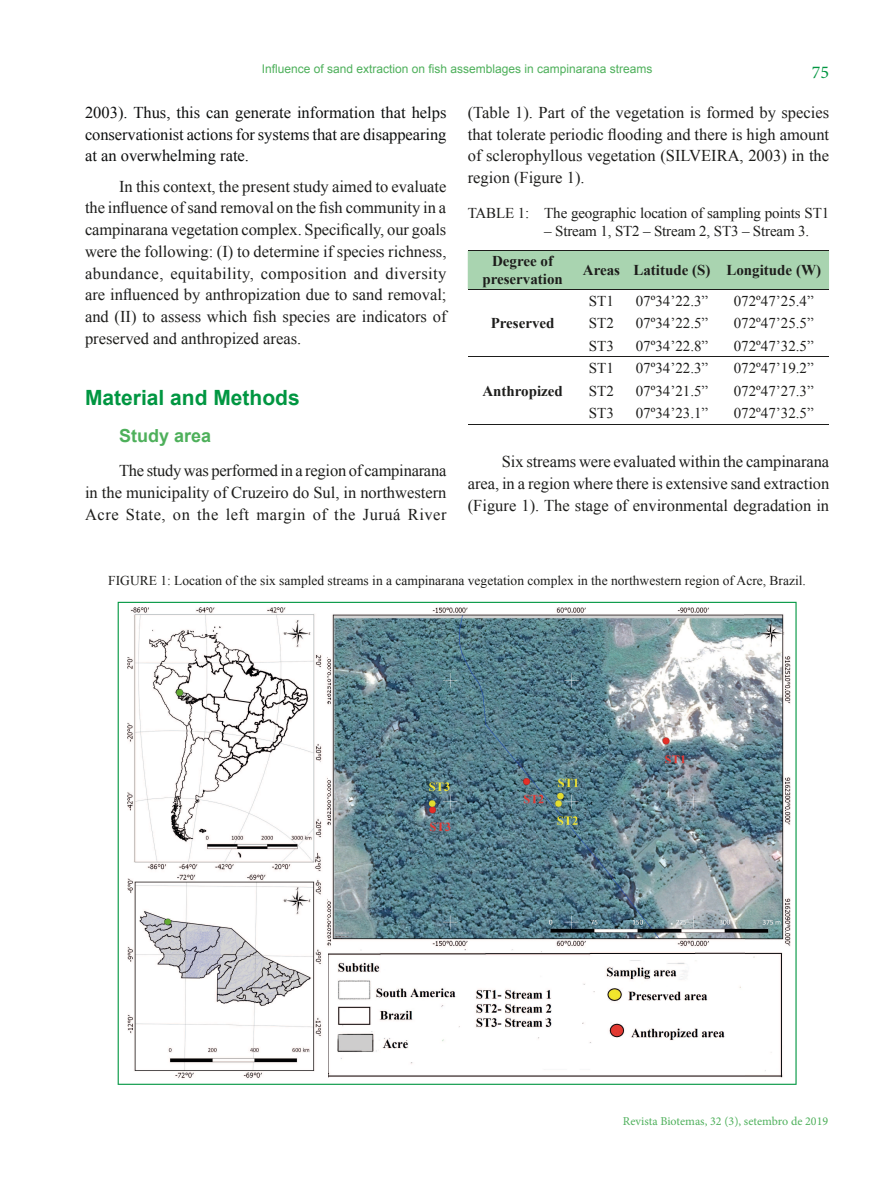
<style>
.page{position:relative;width:893px;height:1191px;background:#fff}
.page>*{position:absolute;margin:0;border:0;box-sizing:border-box;transform-origin:0 0}
.t1{font:700 21px "Arial";color:#009641}
.t2{font:700 18px "Arial";color:#4eb05b}
.t3{font:18px "Minion Pro";color:#009641}
.t4{font:16.5px/21.8px "Times New Roman";color:#1d1d1b;text-align:justify}
.t5{font:16.5px/21.8px "Times New Roman";letter-spacing:-.005em;color:#0d0e0e;text-align:justify}
.t6{font:15px "Times New Roman";color:#1d1d1b}
.t7{font:700 15px/18px "Times New Roman";color:#1d1d1b;text-align:center}
.t8{font:13.5px "Times New Roman";color:#1d1d1b}
.t9{font:12px "Arial";color:#4eb05b}
.t10{font:12px "Minion Pro";color:#4eb05b}
</style>
<div class="page">
<div style="left:468px;top:251px;width:361px;height:38px;background:#a9d4b0"></div>
<hr style="left:468px;top:250px;width:109px;height:1px;background:#1d1d1b">
<hr style="left:577px;top:250px;width:48px;height:1px;background:#1d1d1b">
<hr style="left:625px;top:250px;width:93px;height:1px;background:#1d1d1b">
<hr style="left:718px;top:250px;width:111px;height:1px;background:#1d1d1b">
<hr style="left:468px;top:289px;width:109px;height:1px;background:#1d1d1b">
<hr style="left:577px;top:289px;width:48px;height:1px;background:#1d1d1b">
<hr style="left:625px;top:289px;width:93px;height:1px;background:#1d1d1b">
<hr style="left:718px;top:289px;width:111px;height:1px;background:#1d1d1b">
<hr style="left:468px;top:356px;width:109px;height:1px;background:#1d1d1b">
<hr style="left:577px;top:356px;width:48px;height:1px;background:#1d1d1b">
<hr style="left:625px;top:356px;width:93px;height:1px;background:#1d1d1b">
<hr style="left:718px;top:356px;width:111px;height:1px;background:#1d1d1b">
<hr style="left:468px;top:424px;width:109px;height:1px;background:#1d1d1b">
<hr style="left:577px;top:424px;width:48px;height:1px;background:#1d1d1b">
<hr style="left:625px;top:424px;width:93px;height:1px;background:#1d1d1b">
<hr style="left:718px;top:424px;width:111px;height:1px;background:#1d1d1b">
<svg style="left:118px;top:602px;width:679px;height:482px"></svg>
<p class="t9" style="left:262px;top:60px;width:392px">Inluence of sand extraction on ish assemblages in campinarana streams</p>
<p class="t5" style="left:85px;top:101px;width:363px">2003). Thus, this can generate information that helps conservationist actions for systems that are disappearing at an overwhelming rate.</p>
<p class="t4" style="left:85px;top:175px;width:363px;text-indent:34px">In this context, the present study aimed to evaluate the inluence of sand removal on the ish community in a campinarana vegetation complex. Speciically, our goals were the following: (I) to determine if species richness, abundance, equitability, composition and diversity are inluenced by anthropization due to sand removal; and (II) to assess which ish species are indicators of preserved and anthropized areas.</p>
<p class="t3" style="left:812px;top:65px;width:19px">75</p>
<p class="t4" style="left:468px;top:101px;width:363px">(Table 1). Part of the vegetation is formed by species that tolerate periodic looding and there is high amount of sclerophyllous vegetation (SILVEIRA, 2003) in the region (Figure 1).</p>
<p class="t6" style="left:468px;top:203px;width:363px">TABLE 1: The geographic location of sampling points ST1</p>
<p class="t6" style="left:544px;top:221px;width:266px">– Stream 1, ST2 – Stream 2, ST3 – Stream 3.</p>
<p class="t7" style="left:482px;top:253px;width:82px">Degree of preservation</p>
<p class="t7" style="left:583px;top:262px;width:240px">Areas Latitude (S) Longitude (W)</p>
<p class="t7" style="left:491px;top:314px;width:65px">Preserved</p>
<p class="t6" style="left:589px;top:290px;width:27px">ST1</p>
<p class="t6" style="left:636px;top:290px;width:74px">07º34’22.3”</p>
<p class="t6" style="left:734px;top:290px;width:82px">072º47’25.4”</p>
<p class="t6" style="left:589px;top:313px;width:27px">ST2</p>
<p class="t6" style="left:636px;top:313px;width:74px">07º34’22.5”</p>
<p class="t6" style="left:734px;top:313px;width:82px">072º47’25.5”</p>
<p class="t6" style="left:589px;top:335px;width:27px">ST3</p>
<p class="t6" style="left:636px;top:335px;width:74px">07º34’22.8”</p>
<p class="t6" style="left:734px;top:335px;width:82px">072º47’32.5”</p>
<p class="t1" style="left:85px;top:384px;width:216px">Material and Methods</p>
<p class="t2" style="left:119px;top:424px;width:94px">Study area</p>
<p class="t4" style="left:85px;top:460px;width:363px;text-indent:34px">The study was performed in a region of campinarana in the municipality of Cruzeiro do Sul, in northwestern Acre State, on the left margin of the Juruá River</p>
<p class="t6" style="left:589px;top:358px;width:27px">ST1</p>
<p class="t6" style="left:636px;top:358px;width:74px">07º34’22.3”</p>
<p class="t6" style="left:734px;top:358px;width:82px">072º47’19.2”</p>
<p class="t6" style="left:589px;top:380px;width:27px">ST2</p>
<p class="t6" style="left:636px;top:380px;width:74px">07º34’21.5”</p>
<p class="t6" style="left:734px;top:380px;width:82px">072º47’27.3”</p>
<p class="t6" style="left:589px;top:403px;width:27px">ST3</p>
<p class="t6" style="left:636px;top:403px;width:74px">07º34’23.1”</p>
<p class="t6" style="left:734px;top:403px;width:82px">072º47’32.5”</p>
<p class="t4" style="left:468px;top:452px;width:363px;text-indent:34px">Six streams were evaluated within the campinarana area, in a region where there is extensive sand extraction (Figure 1). The stage of environmental degradation in</p>
<p class="t7" style="left:482px;top:381px;width:82px">Anthropized</p>
<p class="t8" style="left:108px;top:572px;width:699px">FIGURE 1: Location of the six sampled streams in a campinarana vegetation complex in the northwestern region of Acre, Brazil.</p>
<p class="t10" style="left:623px;top:1116px;width:207px">Revista Biotemas, 32 (3), setembro de 2019</p>
</div>
